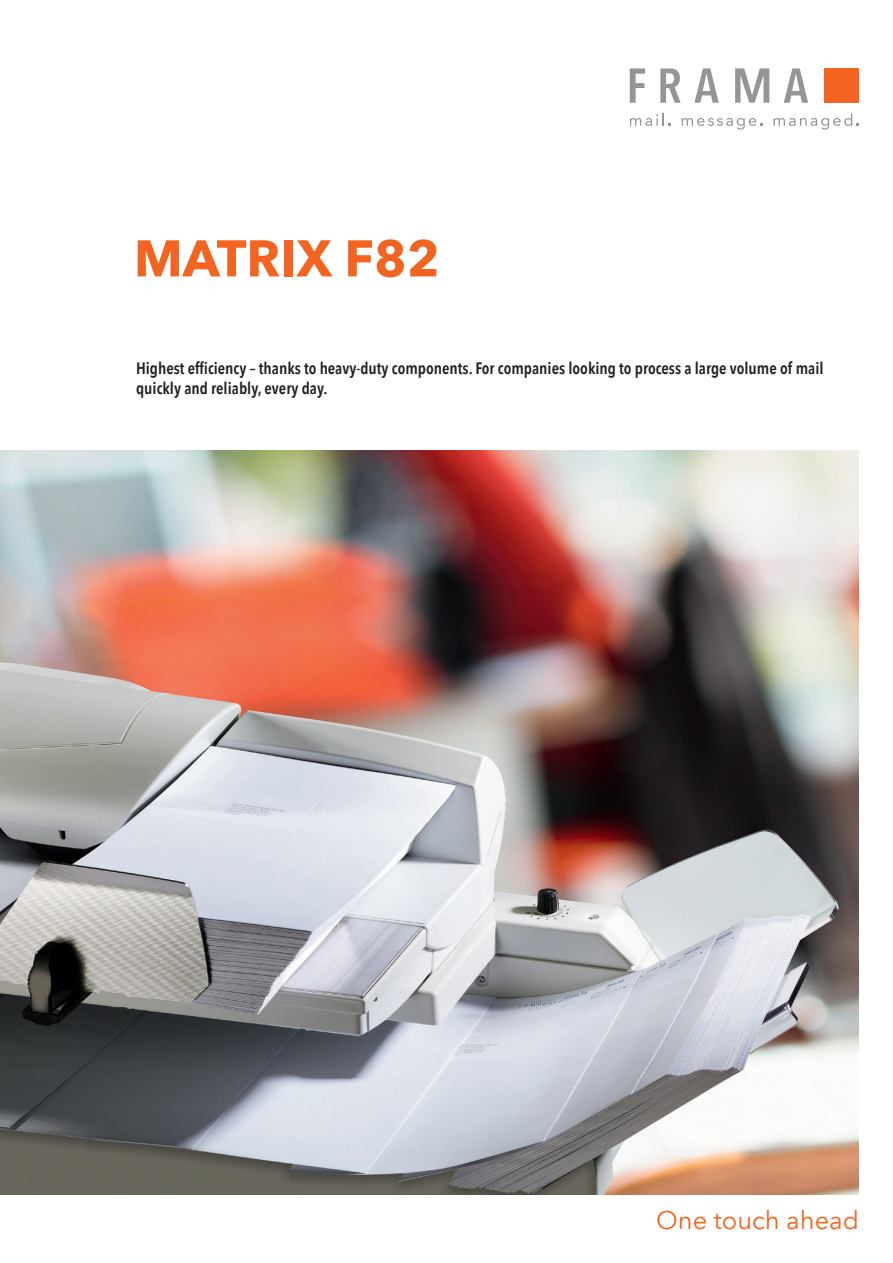
<style>
.page{position:relative;width:893px;height:1263px;background:#fff}
.page>*{position:absolute;margin:0;border:0;box-sizing:border-box;transform-origin:0 0}
.t1{font:700 51px "Avenir Next LT Pro";color:#f36421}
.t2{font:25.5px "Avenir Next LT Pro";color:#f36421}
.t3{font:600 condensed 16.5px/19.8px "Avenir Next LT Pro";color:#231f20}
</style>
<div class="page">
<img style="left:0;top:451px;width:859px;height:744px">
<div style="left:824px;top:68px;width:35px;height:35px;background:#f36421"></div>
<svg style="left:630px;top:68px;width:15px;height:35px"></svg>
<svg style="left:660px;top:68px;width:21px;height:35px"></svg>
<svg style="left:694px;top:68px;width:25px;height:35px"></svg>
<svg style="left:784px;top:68px;width:24px;height:35px"></svg>
<svg style="left:735px;top:68px;width:34px;height:35px"></svg>
<svg style="left:630px;top:114px;width:41px;height:12px"></svg>
<svg style="left:682px;top:118px;width:80px;height:12px"></svg>
<svg style="left:773px;top:114px;width:86px;height:16px"></svg>
<p class="t1" style="left:134px;top:227px;width:307px">MATRIX F82</p>
<p class="t3" style="left:136px;top:358px;width:689px">Highest efficiency – thanks to heavy-duty components. For companies looking to process a large volume of mail quickly and reliably, every day.</p>
<p class="t2" style="left:656px;top:1205px;width:204px">One touch ahead</p>
</div>
